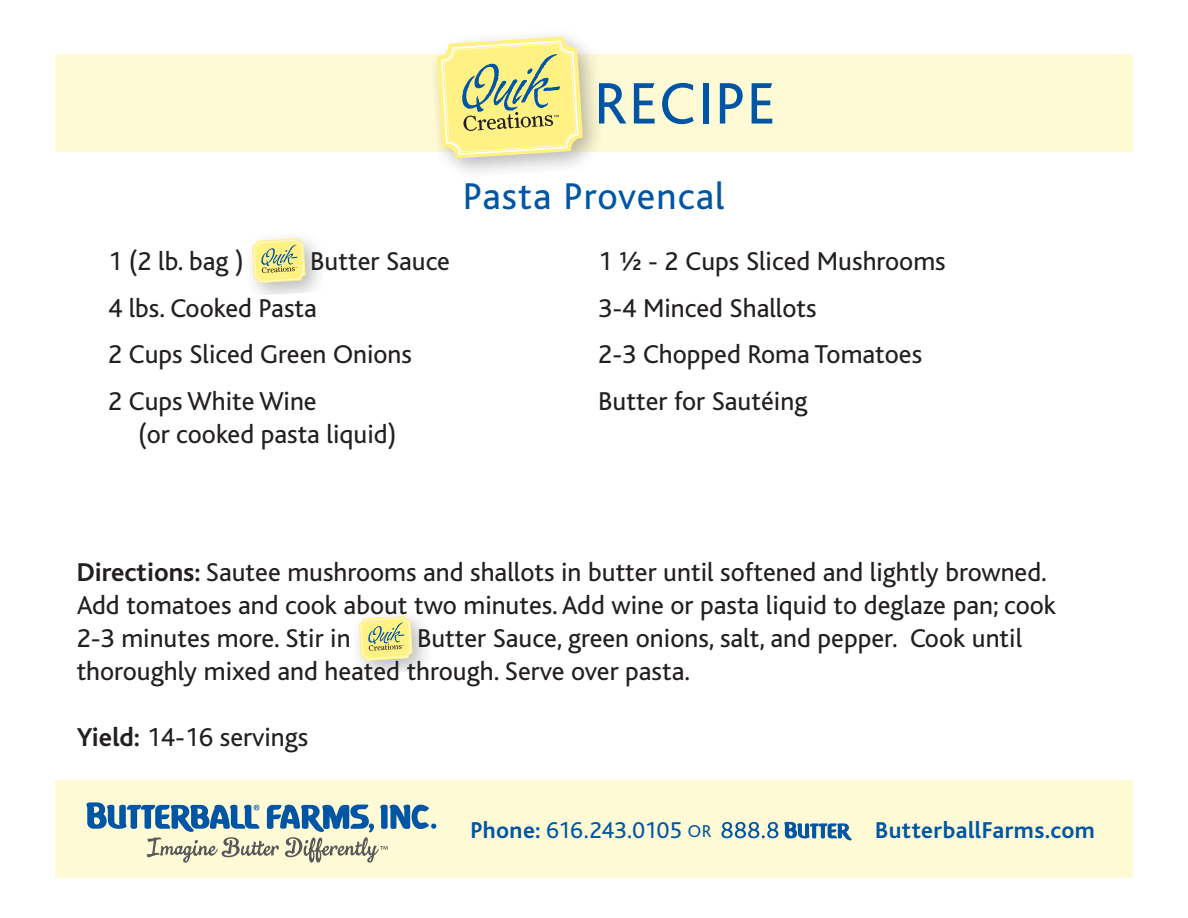
<style>
.page{position:relative;width:1188px;height:918px;background:#fff}
.page>*{position:absolute;margin:0;border:0;box-sizing:border-box;transform-origin:0 0}
.t1{font:61.2px "Bliss";letter-spacing:.03em;color:#0155a5}
.t2{font:39px "Bliss";letter-spacing:.03em;color:#0155a5}
.t3{font:27px/33px "Bliss";color:#231f20}
.t4{font:24px "Bliss";letter-spacing:-.01em;color:#0155a5}
.t5{font:700 24px "Bliss";letter-spacing:.02em;color:#0155a5}
.s1{font-weight:700}
.s2{font-size:18px}
</style>
<div class="page">
<div style="left:55px;top:54px;width:1077px;height:98px;background:#fefad5"></div>
<div style="left:430px;top:28px;width:174px;height:151px;background:#231f20;opacity:.3"></div>
<svg style="left:437px;top:36px;width:146px;height:122px;background:#e5e095"></svg>
<div style="left:55px;top:780px;width:1077px;height:98px;background:#fefad5"></div>
<svg style="left:784px;top:822px;width:68px;height:19px"></svg>
<svg style="left:721px;top:822px;width:57px;height:16px"></svg>
<svg style="left:86px;top:802px;width:350px;height:61px"></svg>
<div style="left:244px;top:230px;width:82px;height:66px;background:#231f20;opacity:.3"></div>
<svg style="left:252px;top:238px;width:54px;height:45px;background:#e5e096"></svg>
<div style="left:352px;top:608px;width:82px;height:67px;background:#231f20;opacity:.3"></div>
<svg style="left:359px;top:616px;width:54px;height:45px;background:#e5e096"></svg>
<h1 class="t1" style="left:594px;top:71px;width:183px">RECIPE</h1>
<p class="t3" style="left:108px;top:245px;width:137px">1 (2 lb. bag )</p>
<p class="t3" style="left:310px;top:245px;width:141px">Butter Sauce</p>
<p class="t3" style="left:108px;top:292px;width:210px">4 lbs. Cooked Pasta</p>
<p class="t3" style="left:108px;top:338px;width:305px">2 Cups Sliced Green Onions</p>
<p class="t3" style="left:138px;top:385px;width:260px;text-indent:-30px">2 Cups White Wine<br>(or cooked pasta liquid)</p>
<p class="t2" style="left:463px;top:176px;width:263px">Pasta Provencal</p>
<p class="t3" style="left:598px;top:245px;width:349px">1 ½ - 2 Cups Sliced Mushrooms</p>
<p class="t3" style="left:598px;top:292px;width:220px">3-4 Minced Shallots</p>
<p class="t3" style="left:598px;top:338px;width:325px">2-3 Chopped Roma Tomatoes</p>
<p class="t3" style="left:598px;top:385px;width:211px">Butter for Sautéing</p>
<p class="t3" style="left:77px;top:556px;width:981px"><span class="s1">Directions:</span> Sautee mushrooms and shallots in butter until softened and lightly browned.<br>Add tomatoes and cook about two minutes. Add wine or pasta liquid to deglaze pan; cook<br>2-3 minutes more. Stir in</p>
<p class="t3" style="left:77px;top:622px;width:947px;text-indent:340px">Butter Sauce, green onions, salt, and pepper. Cook until thoroughly mixed and heated through. Serve over pasta.</p>
<p class="t3" style="left:77px;top:721px;width:233px"><span class="s1">Yield:</span> 14-16 servings</p>
<p class="t4" style="left:471px;top:818px;width:242px"><span class="s1">Phone:</span> 616.243.0105 <span class="s2">OR</span></p>
<p class="t5" style="left:875px;top:818px;width:221px">ButterballFarms.com</p>
</div>
